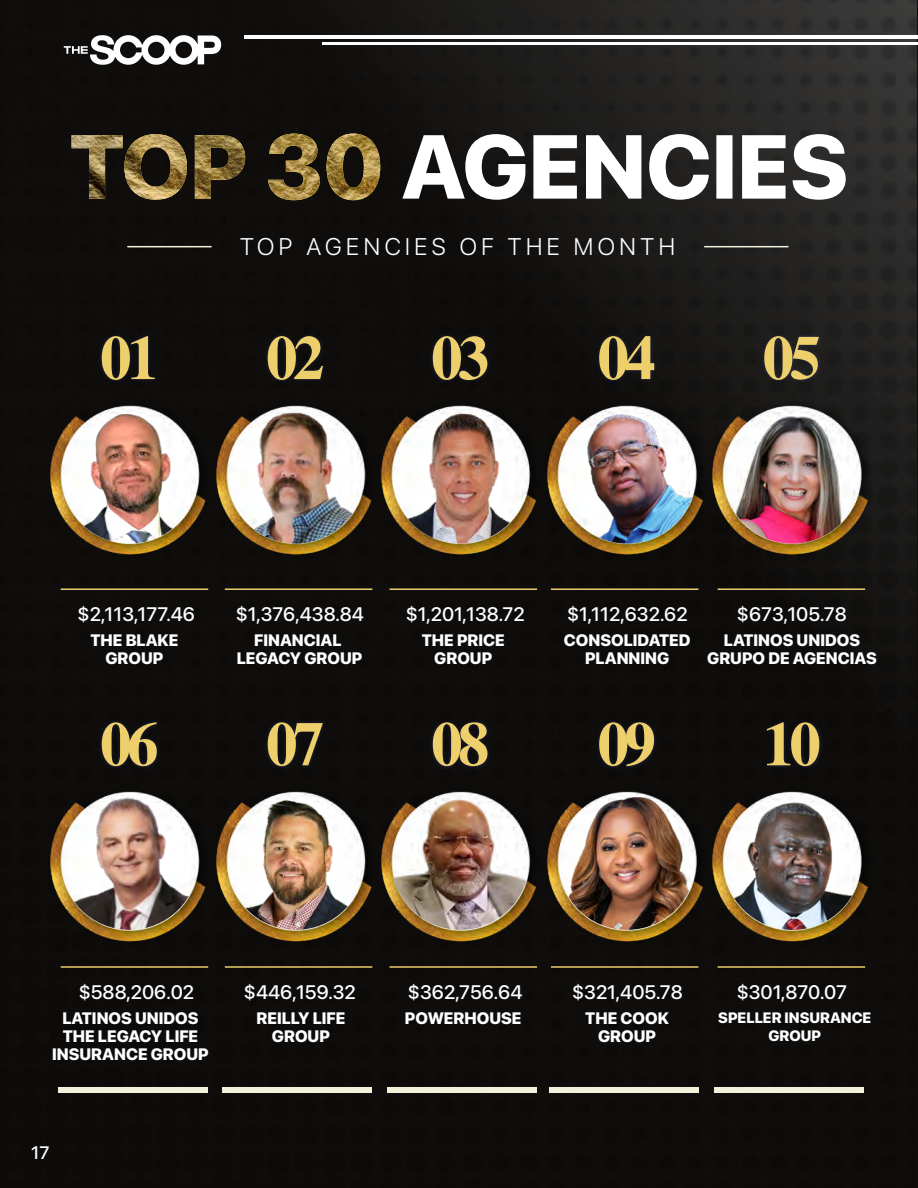
<style>
.page{position:relative;width:918px;height:1188px;background:#fff}
.page>*{position:absolute;margin:0;border:0;box-sizing:border-box;transform-origin:0 0}
.t1{font:700 62.4px "Times";letter-spacing:-.07em;color:#edcf6b}
.t2{font:300 24px "SF Pro Display";letter-spacing:.19em;color:#fff}
.t3{font:500 19.5px "SF Pro Display";color:#fff}
.t4{font:18px "SF Pro";color:#fff}
.t5{font:800 16.5px/18px "SF Pro Display";color:#fff;text-align:center}
.t6{font:800 15px/18px "SF Pro Display";color:#fff;text-align:center}
</style>
<div class="page">
<img style="left:0;top:0;width:917px;height:1188px">
<img style="left:49px;top:391px;width:497px;height:175px">
<img style="left:49px;top:777px;width:166px;height:176px">
<img style="left:215px;top:777px;width:165px;height:176px">
<img style="left:546px;top:391px;width:166px;height:175px">
<img style="left:559px;top:777px;width:153px;height:176px">
<img style="left:380px;top:777px;width:179px;height:176px">
<img style="left:712px;top:391px;width:171px;height:175px">
<img style="left:712px;top:777px;width:171px;height:176px">
<img style="left:61px;top:414px;width:138px;height:130px">
<img style="left:723px;top:406px;width:138px;height:138px;border-radius:69px">
<img style="left:227px;top:412px;width:138px;height:132px">
<img style="left:392px;top:406px;width:137px;height:138px;border-radius:69px">
<div style="left:98px;top:333px;width:60px;height:50px;background:#736eff;opacity:.2"></div>
<div style="left:98px;top:719px;width:63px;height:50px;background:#736eff;opacity:.2"></div>
<div style="left:264px;top:333px;width:63px;height:50px;background:#736eff;opacity:.2"></div>
<div style="left:264px;top:719px;width:62px;height:50px;background:#736eff;opacity:.2"></div>
<div style="left:595px;top:333px;width:63px;height:50px;background:#736eff;opacity:.2"></div>
<div style="left:595px;top:719px;width:62px;height:50px;background:#736eff;opacity:.2"></div>
<div style="left:429px;top:333px;width:62px;height:50px;background:#736eff;opacity:.2"></div>
<div style="left:429px;top:719px;width:62px;height:50px;background:#736eff;opacity:.2"></div>
<div style="left:760px;top:333px;width:62px;height:50px;background:#736eff;opacity:.2"></div>
<div style="left:763px;top:719px;width:60px;height:50px;background:#736eff;opacity:.2"></div>
<svg style="left:402px;top:134px;width:444px;height:66px"></svg>
<img style="left:72px;top:134px;width:308px;height:66px">
<hr style="left:128px;top:246px;width:83px;height:1px;background:#f2f2db">
<hr style="left:705px;top:246px;width:83px;height:1px;background:#f2f2db">
<div style="left:58px;top:1087px;width:150px;height:5px;background:#f2f2db"></div>
<div style="left:222px;top:1087px;width:150px;height:5px;background:#f2f2db"></div>
<div style="left:387px;top:1087px;width:150px;height:5px;background:#f2f2db"></div>
<div style="left:549px;top:1087px;width:150px;height:5px;background:#f2f2db"></div>
<div style="left:714px;top:1087px;width:150px;height:5px;background:#f2f2db"></div>
<img style="left:61px;top:792px;width:138px;height:138px;border-radius:69px">
<hr style="left:61px;top:588px;width:147px;height:2px;background:#edcf6b">
<hr style="left:61px;top:966px;width:147px;height:2px;background:#edcf6b">
<hr style="left:225px;top:588px;width:147px;height:2px;background:#edcf6b">
<hr style="left:225px;top:966px;width:147px;height:2px;background:#edcf6b">
<hr style="left:390px;top:588px;width:147px;height:2px;background:#edcf6b">
<hr style="left:390px;top:966px;width:147px;height:2px;background:#edcf6b">
<hr style="left:551px;top:588px;width:147px;height:2px;background:#edcf6b">
<hr style="left:551px;top:966px;width:147px;height:2px;background:#edcf6b">
<hr style="left:718px;top:588px;width:147px;height:2px;background:#edcf6b">
<hr style="left:718px;top:966px;width:147px;height:2px;background:#edcf6b">
<img style="left:558px;top:793px;width:138px;height:137px">
<img style="left:227px;top:797px;width:138px;height:133px">
<img style="left:391px;top:792px;width:138px;height:138px;border-radius:69px">
<img style="left:558px;top:406px;width:138px;height:138px;border-radius:69px">
<img style="left:723px;top:796px;width:138px;height:134px">
<hr style="left:917px;top:0;width:1px;height:1188px;background:#0f0e0d">
<svg style="left:64px;top:35px;width:157px;height:30px"></svg>
<hr style="left:245px;top:35px;width:673px;height:4px;background:#fff">
<hr style="left:323px;top:43px;width:595px;height:2px;background:#fff">
<h1 class="t1" style="left:100px;top:298px;width:60px">01</h1>
<h2 class="t2" style="left:240px;top:233px;width:436px">TOP AGENCIES OF THE MONTH</h2>
<h1 class="t1" style="left:266px;top:298px;width:60px">02</h1>
<h1 class="t1" style="left:431px;top:298px;width:60px">03</h1>
<h1 class="t1" style="left:598px;top:298px;width:60px">04</h1>
<h1 class="t1" style="left:763px;top:298px;width:60px">05</h1>
<p class="t3" style="left:78px;top:603px;width:119px">$2,113,177.46</p>
<p class="t3" style="left:236px;top:603px;width:130px">$1,376,438.84</p>
<p class="t3" style="left:406px;top:603px;width:120px">$1,201,138.72</p>
<p class="t3" style="left:567px;top:603px;width:122px">$1,112,632.62</p>
<p class="t3" style="left:737px;top:603px;width:111px">$673,105.78</p>
<p class="t5" style="left:422px;top:632px;width:85px">THE PRICE<br>GROUP</p>
<p class="t5" style="left:564px;top:632px;width:128px">CONSOLIDATED<br>PLANNING</p>
<p class="t5" style="left:90px;top:632px;width:90px">THE BLAKE<br>GROUP</p>
<p class="t5" style="left:707px;top:632px;width:171px">LATINOS UNIDOS<br>GRUPO DE AGENCIAS</p>
<p class="t5" style="left:237px;top:632px;width:127px">FINANCIAL<br>LEGACY GROUP</p>
<h1 class="t1" style="left:100px;top:685px;width:60px">06</h1>
<h1 class="t1" style="left:266px;top:685px;width:60px">07</h1>
<h1 class="t1" style="left:431px;top:685px;width:60px">08</h1>
<h1 class="t1" style="left:598px;top:685px;width:60px">09</h1>
<h1 class="t1" style="left:763px;top:685px;width:60px">10</h1>
<p class="t3" style="left:79px;top:981px;width:117px">$588,206.02</p>
<p class="t5" style="left:52px;top:1009px;width:158px">LATINOS UNIDOS<br>THE LEGACY LIFE<br>INSURANCE GROUP</p>
<p class="t4" style="left:31px;top:1142px;width:20px">17</p>
<p class="t3" style="left:244px;top:981px;width:113px">$446,159.32</p>
<p class="t3" style="left:408px;top:981px;width:116px">$362,756.64</p>
<p class="t3" style="left:572px;top:981px;width:112px">$321,405.78</p>
<p class="t3" style="left:737px;top:981px;width:112px">$301,870.07</p>
<p class="t5" style="left:257px;top:1009px;width:90px">REILLY LIFE<br>GROUP</p>
<p class="t5" style="left:405px;top:1009px;width:118px">POWERHOUSE</p>
<p class="t6" style="left:718px;top:1008px;width:155px">SPELLER INSURANCE<br>GROUP</p>
<p class="t5" style="left:585px;top:1009px;width:85px">THE COOK<br>GROUP</p>
</div>
